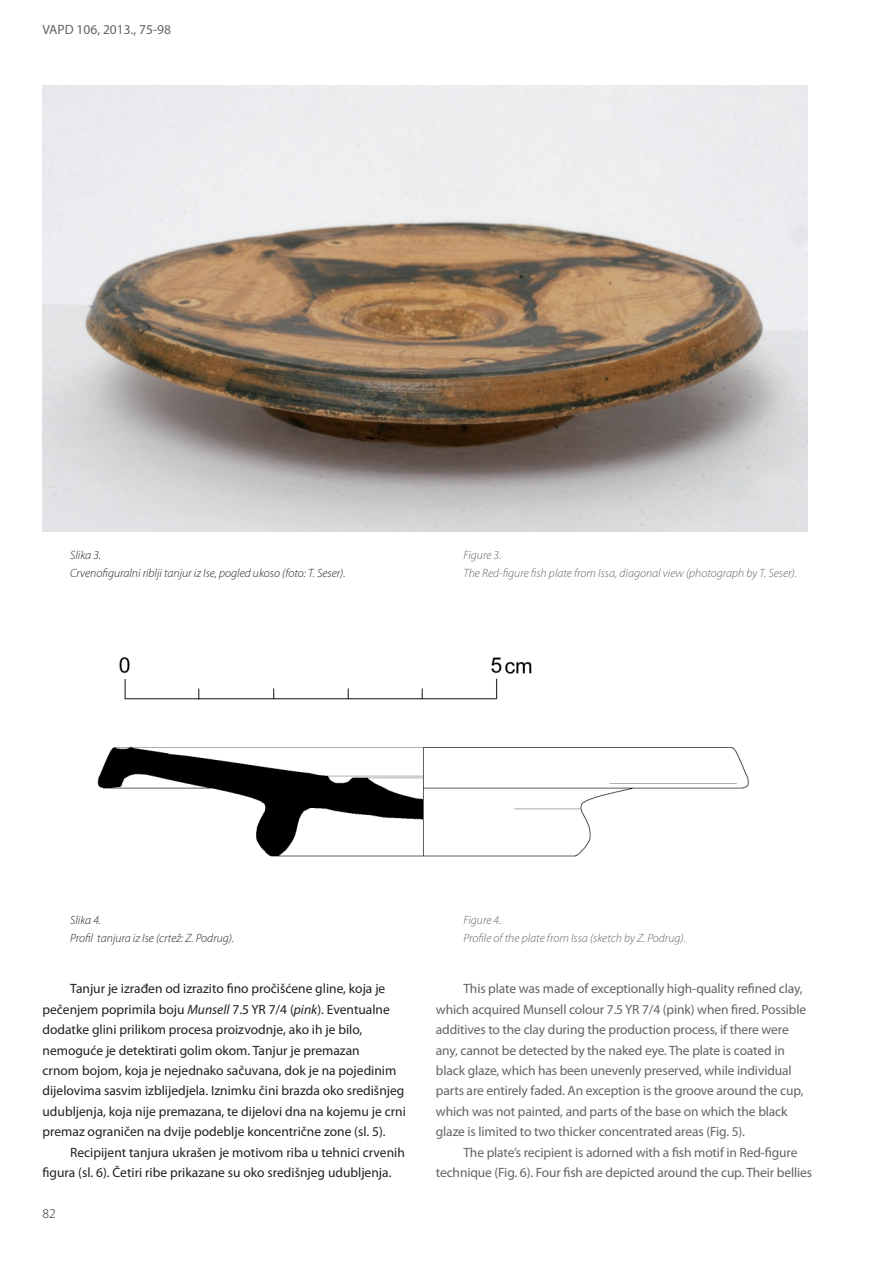
<style>
.page{position:relative;width:893px;height:1263px;background:#fff}
.page>*{position:absolute;margin:0;border:0;box-sizing:border-box;transform-origin:0 0}
.t1{font:13.5px/20.4px "Myriad Pro";letter-spacing:-.01em;color:#636366}
.t2{font:13.5px/20.4px "Myriad Pro";color:#231f20}
.t3{font:300 13.5px "Myriad Pro";color:#231f20}
.t4{font:italic 300 12px/18px "Myriad Pro";color:#636366}
.t5{font:italic 300 12px/18px "Myriad Pro";color:#231f20}
.s1{font-style:italic}
</style>
<div class="page">
<img style="left:43px;top:85px;width:765px;height:446px">
<img style="left:97px;top:657px;width:652px;height:200px">
<p class="t1" style="left:43px;top:19px;width:130px">VAPD 106, 2013., 75-98</p>
<p class="t5" style="left:70px;top:545px;width:277px">Slika 3.<br>Crvenofiguralni riblji tanjur iz Ise, pogled ukoso (foto: T. Seser).</p>
<p class="t4" style="left:463px;top:545px;width:335px">Figure 3.<br>The Red-figure fish plate from Issa, diagonal view (photograph by T. Seser).</p>
<p class="t5" style="left:70px;top:911px;width:166px">Slika 4.<br>Profil tanjura iz Ise (crtež: Z. Podrug).</p>
<p class="t4" style="left:463px;top:911px;width:224px">Figure 4.<br>Profile of the plate from Issa (sketch by Z. Podrug).</p>
<p class="t2" style="left:43px;top:978px;width:365px;text-indent:28px">Tanjur je izrađen od izrazito fino pročišćene gline, koja je pečenjem poprimila boju <span class="s1">Munsell</span> 7.5 YR 7/4 (<span class="s1">pink</span>). Eventualne dodatke glini prilikom procesa proizvodnje, ako ih je bilo, nemoguće je detektirati golim okom. Tanjur je premazan<br>crnom bojom, koja je nejednako sačuvana, dok je na pojedinim dijelovima sasvim izblijedjela. Iznimku čini brazda oko središnjeg udubljenja, koja nije premazana, te dijelovi dna na kojemu je crni premaz ograničen na dvije podeblje koncentrične zone (sl. 5).</p>
<p class="t2" style="left:43px;top:1142px;width:364px;text-indent:28px">Recipijent tanjura ukrašen je motivom riba u tehnici crvenih figura (sl. 6). Četiri ribe prikazane su oko središnjeg udubljenja.</p>
<p class="t3" style="left:43px;top:1205px;width:15px">82</p>
<p class="t1" style="left:436px;top:978px;width:372px;text-indent:28px">This plate was made of exceptionally high-quality refined clay, which acquired Munsell colour 7.5 YR 7/4 (pink) when fired. Possible additives to the clay during the production process, if there were any, cannot be detected by the naked eye. The plate is coated in black glaze, which has been unevenly preserved, while individual parts are entirely faded. An exception is the groove around the cup, which was not painted, and parts of the base on which the black glaze is limited to two thicker concentrated areas (Fig. 5).</p>
<p class="t1" style="left:436px;top:1142px;width:378px;text-indent:28px">The plate’s recipient is adorned with a fish motif in Red-figure technique (Fig. 6). Four fish are depicted around the cup. Their bellies</p>
</div>
